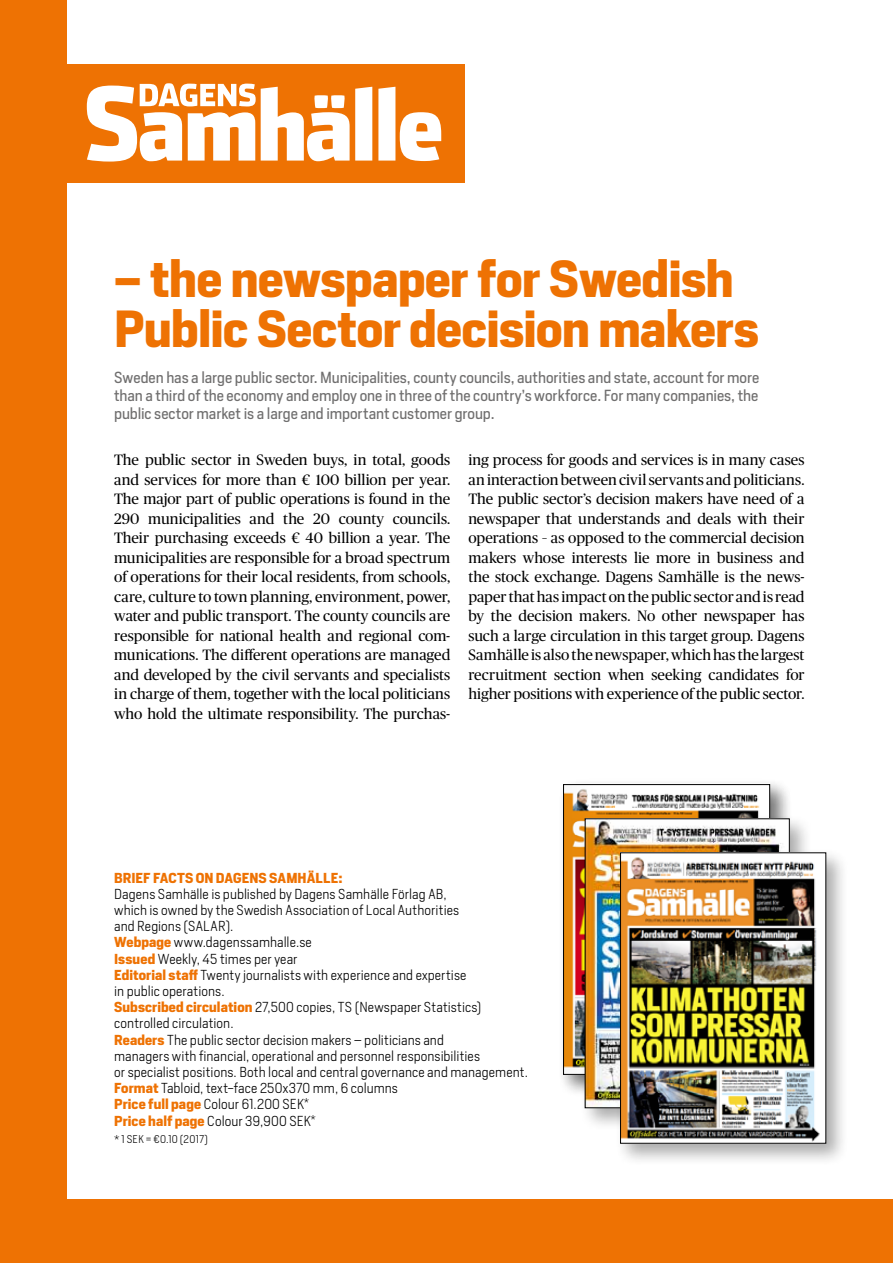
<style>
.page{position:relative;width:893px;height:1263px;background:#fff}
.page>*{position:absolute;margin:0;border:0;box-sizing:border-box;transform-origin:0 0}
.t1{font:700 48.6px/50.2px "DS Heroun";letter-spacing:-.01em;color:#ee7203}
.t2{font:15px/19.5px "Publico Headline";letter-spacing:-.005em;color:#000;text-align:justify}
.t3{font:15px/18px "DS Heroun";letter-spacing:-.005em;color:#706f6f;text-align:justify}
.t4{font:300 13.5px/16.2px "DS Heroun";letter-spacing:.005em;color:#000}
.t5{font:700 13.5px "DS Heroun";color:#ee7203}
.t6{font:300 10.5px "DS Heroun";letter-spacing:.025em;color:#000}
.s1{font-weight:700;color:#ee7203}
</style>
<div class="page">
<div style="left:558px;top:779px;width:235px;height:319px;background:#000;opacity:.33"></div>
<img style="left:565px;top:786px;width:203px;height:286px">
<div style="left:580px;top:813px;width:233px;height:318px;background:#000;opacity:.33"></div>
<img style="left:587px;top:821px;width:200px;height:285px">
<div style="left:615px;top:847px;width:234px;height:319px;background:#000;opacity:.33"></div>
<img style="left:622px;top:855px;width:202px;height:286px">
<div style="left:0;top:1199px;width:893px;height:64px;background:#ee7203"></div>
<div style="left:0;top:0;width:66px;height:1263px;background:#ee7203"></div>
<div style="left:64px;top:64px;width:400px;height:119px;background:#ee7203"></div>
<svg style="left:378px;top:87px;width:63px;height:74px"></svg>
<svg style="left:87px;top:83px;width:285px;height:79px"></svg>
<h1 class="t1" style="left:114px;top:254px;width:646px">– the newspaper for Swedish<br>Public Sector decision makers</h1>
<p class="t3" style="left:114px;top:368px;width:647px">Sweden has a large public sector. Municipalities, county councils, authorities and state, account for more than a third of the economy and employ one in three of the country’s workforce. For many companies, the public sector market is a large and important customer group.</p>
<p class="t2" style="left:114px;top:450px;width:338px">The public sector in Sweden buys, in total, goods and services for more than € 100 billion per year.<br>The major part of public operations is found in the 290 municipalities and the 20 county councils.<br>Their purchasing exceeds € 40 billion a year. The municipalities are responsible for a broad spectrum of operations for their local residents, from schools, care, culture to town planning, environment, power, water and public transport. The county councils are responsible for national health and regional com&shy;munications. The different operations are managed and developed by the civil servants and specialists in charge of them, together with the local politicians who hold the ultimate responsibility. The purchas-</p>
<p class="t2" style="left:468px;top:450px;width:338px">ing process for goods and services is in many cases an interaction between civil servants and politicians.<br>The public sector’s decision makers have need of a newspaper that understands and deals with their operations – as opposed to the commercial decision makers whose interests lie more in business and the stock exchange. Dagens Samhälle is the news&shy;paper that has impact on the public sector and is read by the decision makers. No other newspaper has such a large circulation in this target group. Dagens Samhälle is also the newspaper, which has the largest recruitment section when seeking candidates for higher positions with experience of the public sector.</p>
<p class="t5" style="left:114px;top:869px;width:230px">BRIEF FACTS ON DAGENS SAMHÄLLE:</p>
<p class="t4" style="left:114px;top:885px;width:415px">Dagens Samhälle is published by Dagens Samhälle Förlag AB,<br>which is owned by the Swedish Association of Local Authorities<br>and Regions (SALAR).<br><span class="s1">Webpage</span> www.dagenssamhalle.se<br><span class="s1">Issued</span> Weekly, 45 times per year<br><span class="s1">Editorial staff</span> Twenty journalists with experience and expertise<br>in public operations.<br><span class="s1">Subscribed circulation</span> 27,500 copies, TS (Newspaper Statistics) controlled circulation.<br><span class="s1">Readers</span> The public sector decision makers – politicians and<br>managers with financial, operational and personnel responsibilities<br>or specialist positions. Both local and central governance and management.<br><span class="s1">Format</span> Tabloid, text-face 250x370 mm, 6 columns<br><span class="s1">Price full page</span> Colour 61.200 SEK<sup>*<br></sup><span class="s1">Price half page</span> Colour 39,900 SEK<sup>*</sup></p>
<p class="t6" style="left:114px;top:1132px;width:95px">* 1 SEK = €0.10 (2017)</p>
</div>
